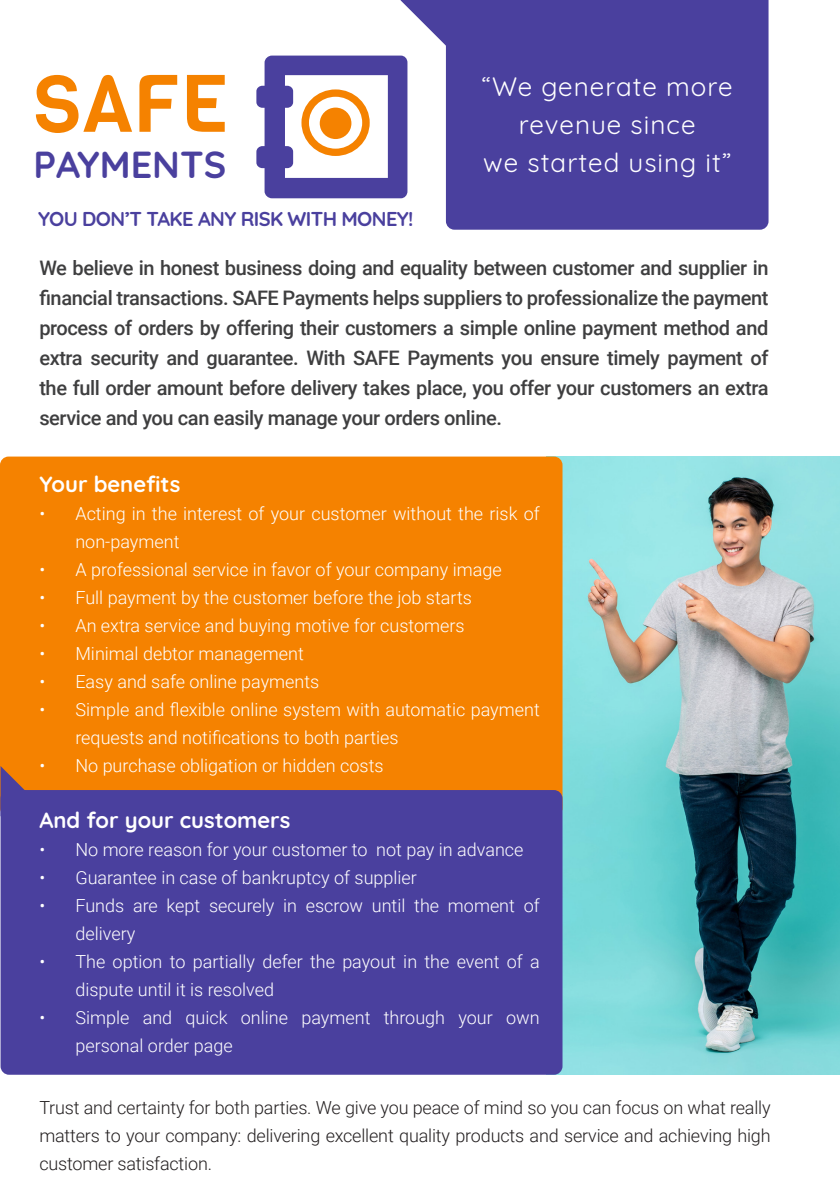
<style>
.page{position:relative;width:840px;height:1191px;background:#fff}
.page>*{position:absolute;margin:0;border:0;box-sizing:border-box;transform-origin:0 0}
.t1{font:700 37.4px "Quicksand";color:#4a409e}
.t2{font:26px/38px "Quicksand";letter-spacing:.04em;color:#fff;text-align:center}
.t3{font:700 22px "Quicksand";color:#fff}
.t4{font:500 20px/30px "Roboto";letter-spacing:-.02em;color:#3e3e3f;text-align:justify}
.t5{font:700 20px "Quicksand";letter-spacing:-.03em;color:#4a409e}
.t6{font:300 18px/28px "Roboto";color:#fff}
.t7{font:300 18px/28px "Roboto";letter-spacing:-.01em;color:#231f20;text-align:justify}
</style>
<div class="page">
<img style="left:556px;top:456px;width:283px;height:618px">
<div style="left:0;top:456px;width:562px;height:360px;background:#f58200;border-radius:9px"></div>
<div style="left:1px;top:790px;width:561px;height:284px;background:#4a409e;border-radius:9px"></div>
<svg style="left:1px;top:766px;width:24px;height:30px"></svg>
<div style="left:445px;top:0;width:323px;height:230px;background:#4a409e"></div>
<svg style="left:400px;top:0;width:85px;height:46px"></svg>
<svg style="left:256px;top:56px;width:151px;height:142px"></svg>
<svg style="left:36px;top:75px;width:96px;height:58px"></svg>
<svg style="left:139px;top:75px;width:38px;height:57px"></svg>
<svg style="left:187px;top:75px;width:37px;height:57px"></svg>
<p class="t2" style="left:481px;top:65px;width:252px">“We generate more revenue since</p>
<h1 class="t1" style="left:33px;top:133px;width:194px">PAYMENTS</h1>
<p class="t2" style="left:483px;top:141px;width:249px">we started using it”</p>
<p class="t5" style="left:38px;top:203px;width:376px">YOU DON’T TAKE ANY RISK WITH MONEY!</p>
<p class="t4" style="left:39px;top:252px;width:730px">We believe in honest business doing and equality between customer and supplier in financial transactions. SAFE Payments helps suppliers to professionalize the payment process of orders by offering their customers a simple online payment method and extra security and guarantee. With SAFE Payments you ensure timely payment of the full order amount before delivery takes place, you offer your customers an extra service and you can easily manage your orders online.</p>
<p class="t3" style="left:39px;top:466px;width:143px">Your benefits</p>
<p class="t6" style="left:75px;top:499px;width:465px;text-indent:-36px">• Acting in the interest of your customer without the risk of non-payment</p>
<p class="t6" style="left:39px;top:555px;width:463px">• A professional service in favor of your company image</p>
<p class="t6" style="left:39px;top:583px;width:434px">• Full payment by the customer before the job starts</p>
<p class="t6" style="left:39px;top:611px;width:426px">• An extra service and buying motive for customers</p>
<p class="t6" style="left:39px;top:639px;width:266px">• Minimal debtor management</p>
<p class="t6" style="left:39px;top:667px;width:281px">• Easy and safe online payments</p>
<p class="t6" style="left:75px;top:695px;width:465px;text-indent:-36px">• Simple and flexible online system with automatic payment requests and notifications to both parties</p>
<p class="t6" style="left:39px;top:751px;width:345px">• No purchase obligation or hidden costs</p>
<p class="t3" style="left:39px;top:802px;width:252px">And for your customers</p>
<p class="t6" style="left:39px;top:835px;width:485px">• No more reason for your customer to not pay in advance</p>
<p class="t6" style="left:39px;top:863px;width:379px">• Guarantee in case of bankruptcy of supplier</p>
<p class="t6" style="left:75px;top:891px;width:465px;text-indent:-36px">• Funds are kept securely in escrow until the moment of delivery</p>
<p class="t6" style="left:75px;top:947px;width:465px;text-indent:-36px">• The option to partially defer the payout in the event of a dispute until it is resolved</p>
<p class="t6" style="left:75px;top:1003px;width:465px;text-indent:-36px">• Simple and quick online payment through your own personal order page</p>
<p class="t7" style="left:39px;top:1092px;width:732px">Trust and certainty for both parties. We give you peace of mind so you can focus on what really matters to your company: delivering excellent quality products and service and achieving high customer satisfaction.</p>
</div>
